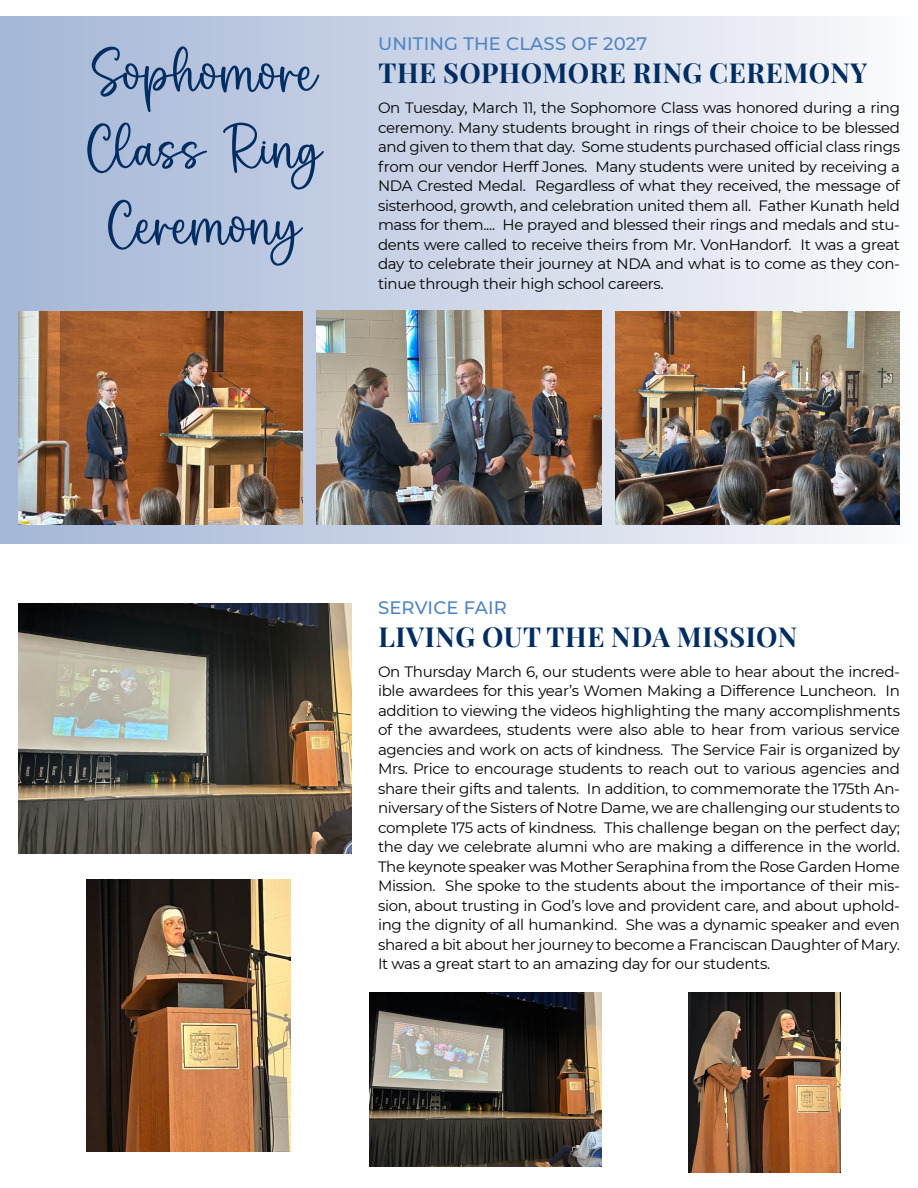
<style>
.page{position:relative;width:918px;height:1188px;background:#fff}
.page>*{position:absolute;margin:0;border:0;box-sizing:border-box;transform-origin:0 0}
.t1{font:51px/76.5px "Willow";color:#002d62;text-align:center}
.t2{font:27px "Playfair Display";letter-spacing:.02em;color:#002d62}
.t3{font:500 18px "Montserrat";letter-spacing:.01em;color:#4f84c4}
.t4{font:15px/19.5px "Montserrat";letter-spacing:-.02em;color:#000;text-align:justify}
</style>
<div class="page">
<div style="left:0;top:16px;width:918px;height:528px;background:linear-gradient(to right,#a3b4d4,#f9f8fa)"></div>
<img style="left:18px;top:311px;width:284px;height:213px">
<img style="left:317px;top:311px;width:284px;height:213px">
<img style="left:616px;top:311px;width:284px;height:213px">
<img style="left:18px;top:603px;width:334px;height:250px">
<img style="left:87px;top:880px;width:204px;height:272px">
<img style="left:369px;top:992px;width:232px;height:175px">
<img style="left:688px;top:992px;width:153px;height:181px">
<h1 class="t1" style="left:85px;top:41px;width:238px">Sophomore<br>Class Ring<br>Ceremony</h1>
<p class="t3" style="left:378px;top:31px;width:271px">UNITING THE CLASS OF 2027</p>
<h2 class="t2" style="left:379px;top:52px;width:490px">THE SOPHOMORE RING CEREMONY</h2>
<p class="t4" style="left:378px;top:98px;width:524px">On Tuesday, March 11, the Sophomore Class was honored during a ring ceremony. Many students brought in rings of their choice to be blessed and given to them that day. Some students purchased official class rings from our vendor Herff Jones. Many students were united by receiving a NDA Crested Medal. Regardless of what they received, the message of sisterhood, growth, and celebration united them all. Father Kunath held mass for them.... He prayed and blessed their rings and medals and stu&shy;dents were called to receive theirs from Mr. VonHandorf. It was a great day to celebrate their journey at NDA and what is to come as they con&shy;tinue through their high school careers.</p>
<p class="t3" style="left:378px;top:595px;width:131px">SERVICE FAIR</p>
<h2 class="t2" style="left:379px;top:615px;width:420px">LIVING OUT THE NDA MISSION</h2>
<p class="t4" style="left:378px;top:661px;width:524px">On Thursday March 6, our students were able to hear about the incred&shy;ible awardees for this year’s Women Making a Difference Luncheon. In addition to viewing the videos highlighting the many accomplishments of the awardees, students were also able to hear from various service agencies and work on acts of kindness. The Service Fair is organized by Mrs. Price to encourage students to reach out to various agencies and share their gifts and talents. In addition, to commemorate the 175th An&shy;niversary of the Sisters of Notre Dame, we are challenging our students to complete 175 acts of kindness. This challenge began on the perfect day; the day we celebrate alumni who are making a difference in the world.<br>The keynote speaker was Mother Seraphina from the Rose Garden Home Mission. She spoke to the students about the importance of their mis&shy;sion, about trusting in God’s love and provident care, and about uphold&shy;ing the dignity of all humankind. She was a dynamic speaker and even shared a bit about her journey to become a Franciscan Daughter of Mary.<br>It was a great start to an amazing day for our students.</p>
</div>
